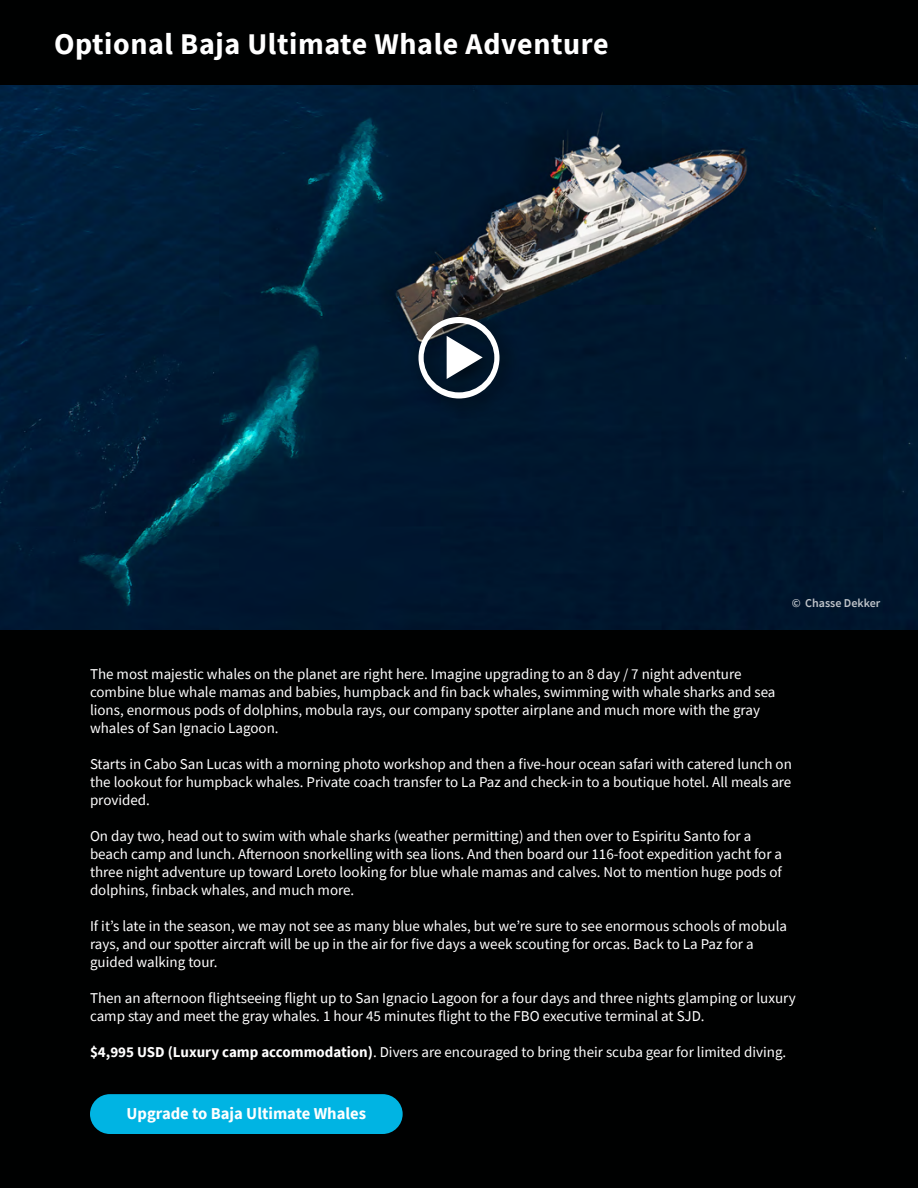
<style>
.page{position:relative;width:918px;height:1188px;background:#000101}
.page>*{position:absolute;margin:0;border:0;box-sizing:border-box;transform-origin:0 0}
.t1{font:700 30px "Source Sans Pro";letter-spacing:.02em;color:#fff}
.t2{font:700 16.65px "Source Sans Pro";color:#fff}
.t3{font:15px/18px "Source Sans Pro";color:#fff}
.t4{font:600 12px "Source Sans Pro";color:#fff}
.s1{font-weight:700}
</style>
<div class="page">
<img style="left:0;top:85px;width:918px;height:545px">
<div style="left:409px;top:307px;width:112px;height:114px;background:#000;opacity:.5"></div>
<svg style="left:418px;top:317px;width:82px;height:82px;background:#57626d"></svg>
<div style="left:90px;top:1094px;width:313px;height:40px;background:#00b4e3;border-radius:20px"></div>
<h1 class="t1" style="left:54px;top:24px;width:556px">Optional Baja Ultimate Whale Adventure</h1>
<p class="t4" style="left:791px;top:595px;width:90px">© Chasse Dekker</p>
<p class="t3" style="left:90px;top:665px;width:687px">The most majestic whales on the planet are right here. Imagine upgrading to an 8 day / 7 night adventure combine blue whale mamas and babies, humpback and fin back whales, swimming with whale sharks and sea lions, enormous pods of dolphins, mobula rays, our company spotter airplane and much more with the gray whales of San Ignacio Lagoon.</p>
<p class="t3" style="left:90px;top:755px;width:703px;text-align:justify">Starts in Cabo San Lucas with a morning photo workshop and then a five-hour ocean safari with catered lunch on the lookout for humpback whales. Private coach transfer to La Paz and check-in to a boutique hotel. All meals are provided.</p>
<p class="t3" style="left:90px;top:827px;width:694px">On day two, head out to swim with whale sharks (weather permitting) and then over to Espiritu Santo for a beach camp and lunch. Afternoon snorkelling with sea lions. And then board our 116-foot expedition yacht for a three night adventure up toward Loreto looking for blue whale mamas and calves. Not to mention huge pods of dolphins, finback whales, and much more.</p>
<p class="t3" style="left:90px;top:917px;width:699px">If it’s late in the season, we may not see as many blue whales, but we’re sure to see enormous schools of mobula rays, and our spotter aircraft will be up in the air for five days a week scouting for orcas. Back to La Paz for a guided walking tour.</p>
<p class="t3" style="left:90px;top:989px;width:707px">Then an afternoon flightseeing flight up to San Ignacio Lagoon for a four days and three nights glamping or luxury camp stay and meet the gray whales. 1 hour 45 minutes flight to the FBO executive terminal at SJD.</p>
<p class="t3" style="left:90px;top:1043px;width:698px"><span class="s1">$4,995 USD (Luxury camp accommodation)</span>. Divers are encouraged to bring their scuba gear for limited diving.</p>
<p class="t2" style="left:126px;top:1102px;width:241px">Upgrade to Baja Ultimate Whales</p>
</div>
